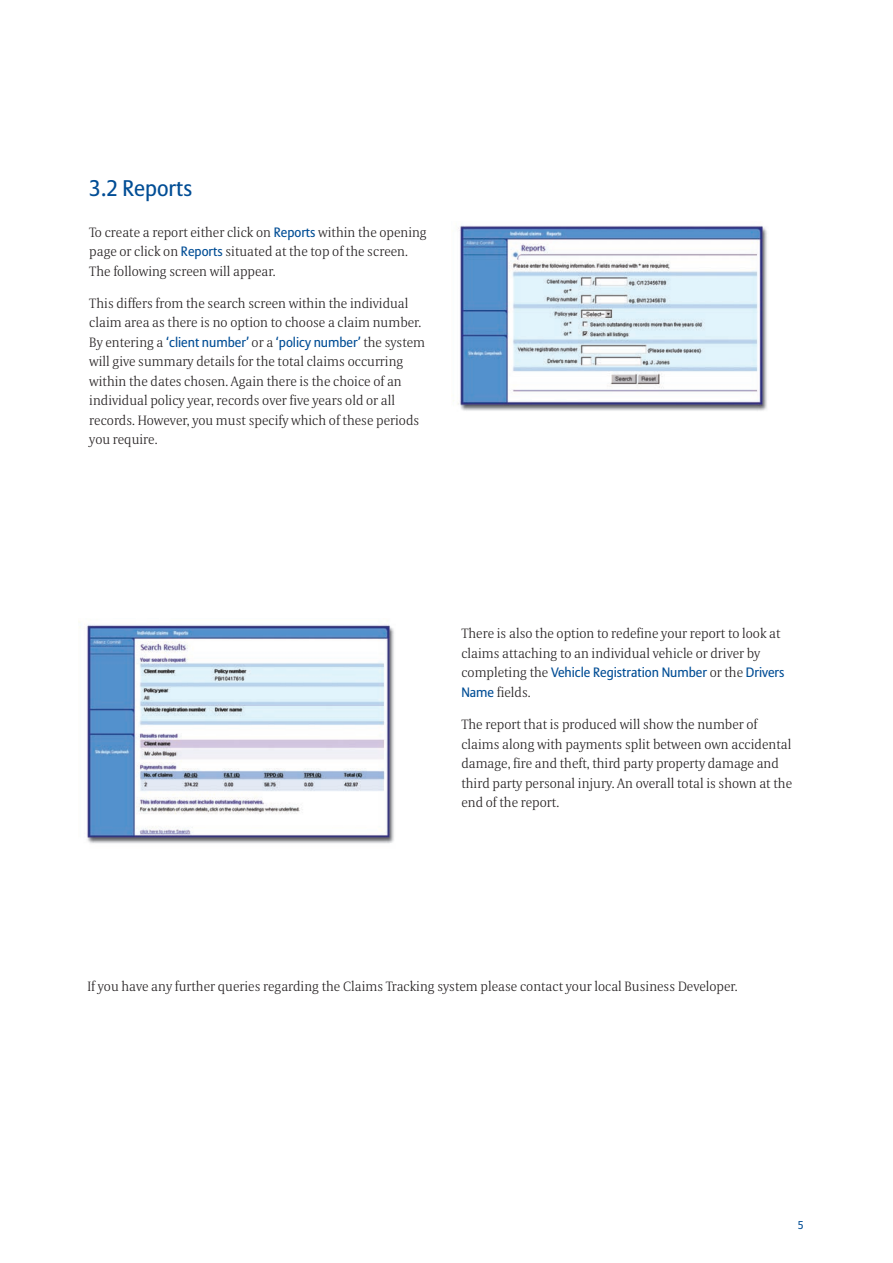
<style>
.page{position:relative;width:893px;height:1263px;background:#fff}
.page>*{position:absolute;margin:0;border:0;box-sizing:border-box;transform-origin:0 0}
.t1{font:22.5px "Allianz Sans";color:#014d95}
.t2{font:300 13.5px/19.5px "Allianz Serif";color:#231f20}
.t3{font:11.25px "Allianz Sans";color:#014d95}
.s1{font-family:"Allianz Sans";font-weight:400;color:#014d95}
</style>
<div class="page">
<img style="left:453px;top:225px;width:314px;height:186px">
<img style="left:79px;top:624px;width:315px;height:220px">
<h3 class="t1" style="left:89px;top:179px;width:104px">3.2 Reports</h3>
<p class="t2" style="left:89px;top:224px;width:339px">To create a report either click on <span class="s1">Reports</span> within the opening page or click on <span class="s1">Reports</span> situated at the top of the screen.<br>The following screen will appear.</p>
<p class="t2" style="left:89px;top:295px;width:337px">This differs from the search screen within the individual claim area as there is no option to choose a claim number.<br>By entering a <span class="s1">‘client number’</span> or a <span class="s1">‘policy number’</span> the system will give summary details for the total claims occurring within the dates chosen. Again there is the choice of an individual policy year, records over five years old or all records. However, you must specify which of these periods you require.</p>
<p class="t2" style="left:461px;top:625px;width:325px">There is also the option to redefine your report to look at claims attaching to an individual vehicle or driver by completing the <span class="s1">Vehicle Registration Number</span> or the <span class="s1">Drivers Name</span> fields.</p>
<p class="t2" style="left:461px;top:716px;width:332px">The report that is produced will show the number of claims along with payments split between own accidental damage, fire and theft, third party property damage and third party personal injury. An overall total is shown at the end of the report.</p>
<p class="t2" style="left:87px;top:978px;width:652px">If you have any further queries regarding the Claims Tracking system please contact your local Business Developer.</p>
<p class="t3" style="left:798px;top:1220px;width:7px">5</p>
</div>
